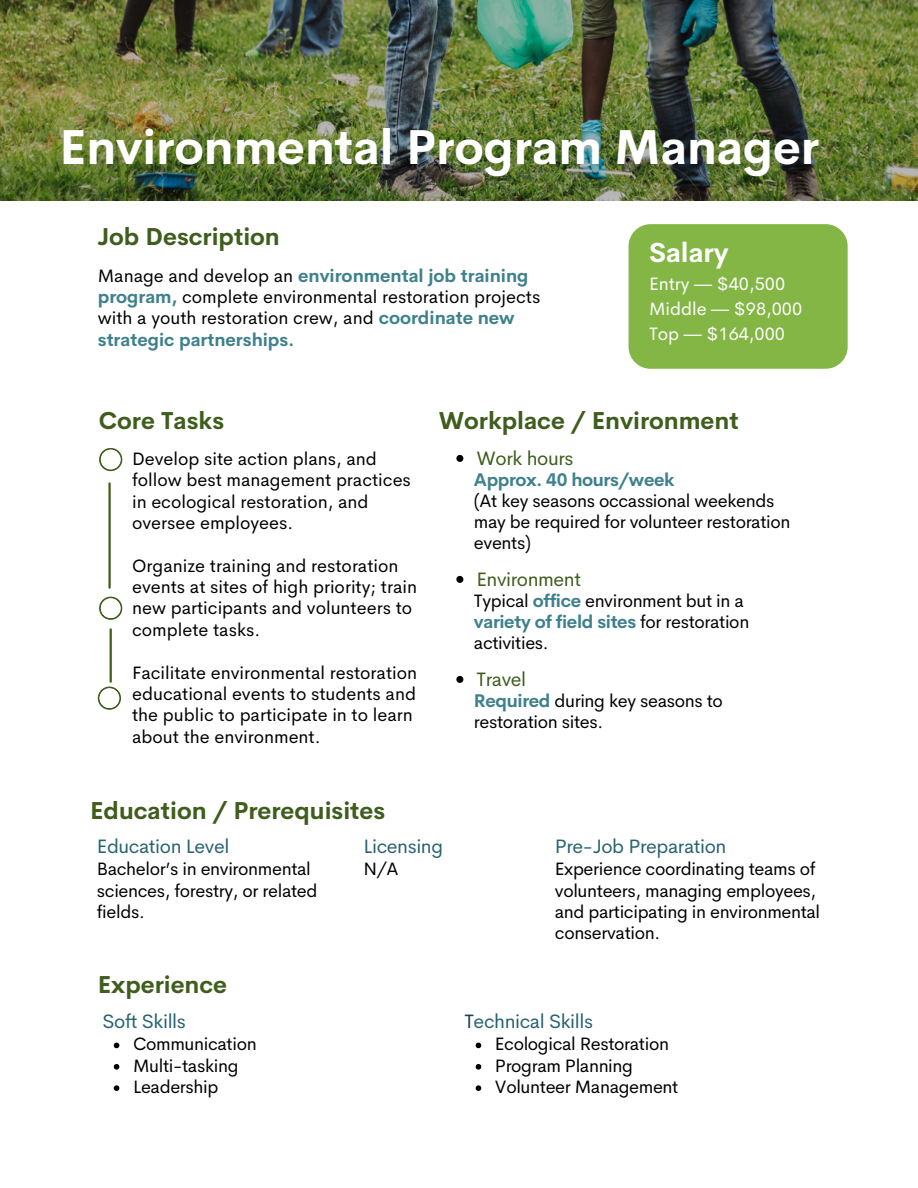
<style>
.page{position:relative;width:918px;height:1188px;background:#fff}
.page>*{position:absolute;margin:0;border:0;box-sizing:border-box;transform-origin:0 0}
.t1{font:700 48px "Cerebri Sans";color:#fff}
.t2{font:700 27px "Cerebri Sans";color:#fff}
.t3{font:700 24px "Cerebri Sans";color:#3f5d1d}
.t4{font:19.5px "Cerebri Sans";letter-spacing:-.02em;color:#286371}
.t5{font:19.5px "Cerebri Sans";letter-spacing:-.02em;color:#3f5d1d}
.t6{font:18px/21.3px "Cerebri Sans";color:#000}
.t7{font:18px/21px "Cerebri Sans";letter-spacing:-.02em;color:#000}
.t8{font:18px "Cerebri Sans";color:#fff}
.t9{font:700 18px "Cerebri Sans";letter-spacing:-.02em;color:#3e818d}
.s1{font-weight:700;color:#3e818d}
.s2{color:#22424d}
</style>
<div class="page">
<img style="left:0;top:0;width:918px;height:201px">
<div style="left:629px;top:224px;width:219px;height:145px;background:#84b646;border-radius:22px"></div>
<svg style="left:99px;top:448px;width:23px;height:23px"></svg>
<div style="left:101px;top:450px;width:20px;height:19px;background:#fff;border-radius:50%"></div>
<svg style="left:99px;top:597px;width:23px;height:23px"></svg>
<div style="left:101px;top:598px;width:20px;height:20px;background:#fff;border-radius:50%"></div>
<hr style="left:110px;top:629px;width:2px;height:53px;background:#3f5d1d">
<hr style="left:108px;top:483px;width:3px;height:105px;background:#3f5d1d">
<svg style="left:98px;top:687px;width:23px;height:23px"></svg>
<div style="left:100px;top:688px;width:19px;height:20px;background:#fff;border-radius:50%"></div>
<svg style="left:456px;top:455px;width:7px;height:7px"></svg>
<svg style="left:456px;top:576px;width:7px;height:7px"></svg>
<svg style="left:456px;top:676px;width:7px;height:7px"></svg>
<svg style="left:114px;top:1043px;width:5px;height:5px"></svg>
<svg style="left:114px;top:1064px;width:5px;height:6px"></svg>
<svg style="left:114px;top:1085px;width:5px;height:6px"></svg>
<svg style="left:476px;top:1043px;width:5px;height:5px"></svg>
<svg style="left:476px;top:1064px;width:5px;height:6px"></svg>
<svg style="left:476px;top:1085px;width:5px;height:6px"></svg>
<p class="t1" style="left:60px;top:116px;width:761px">Environmental Program Manager</p>
<h1 class="t3" style="left:97px;top:221px;width:184px">Job Description</h1>
<h2 class="t6" style="left:98px;top:265px;width:444px">Manage and develop an <span class="s1">environmental job training program,</span> complete environmental restoration projects with a youth restoration crew, and <span class="s1">coordinate new strategic partnerships.</span></h2>
<p class="t2" style="left:649px;top:235px;width:81px">Salary</p>
<p class="t8" style="left:649px;top:272px;width:138px">Entry — $40,500</p>
<p class="t8" style="left:649px;top:297px;width:155px">Middle — $98,000</p>
<p class="t8" style="left:649px;top:322px;width:137px">Top — $164,000</p>
<p class="t3" style="left:99px;top:405px;width:127px">Core Tasks</p>
<p class="t3" style="left:439px;top:405px;width:302px">Workplace / Environment</p>
<p class="t6" style="left:132px;top:448px;width:280px">Develop site action plans, and follow best management practices in ecological restoration, and oversee employees.</p>
<p class="t6" style="left:132px;top:555px;width:286px">Organize training and restoration events at sites of high priority; train new participants and volunteers to complete tasks.</p>
<p class="t6" style="left:132px;top:662px;width:287px">Facilitate environmental restoration educational events to students and the public to participate in to learn about the environment.</p>
<p class="t3" style="left:90px;top:795px;width:297px">Education / Prerequisites</p>
<p class="t4" style="left:97px;top:833px;width:134px">Education Level</p>
<h2 class="t7" style="left:97px;top:858px;width:222px">Bachelor’s in environmental sciences, forestry, or related fields.</h2>
<p class="t3" style="left:98px;top:969px;width:131px">Experience</p>
<p class="t4" style="left:103px;top:1008px;width:85px">Soft Skills</p>
<p class="t7" style="left:133px;top:1034px;width:125px">Communication</p>
<h2 class="t7" style="left:133px;top:1055px;width:107px">Multi-tasking</h2>
<p class="t7" style="left:133px;top:1076px;width:87px">Leadership</p>
<p class="t4" style="left:363px;top:833px;width:81px">Licensing</p>
<p class="t7" style="left:363px;top:858px;width:37px">N/A</p>
<p class="t5" style="left:477px;top:445px;width:99px">Work hours</p>
<h2 class="t9" style="left:474px;top:468px;width:202px">Approx. 40 hours/week</h2>
<h2 class="t7" style="left:474px;top:490px;width:318px">(At key seasons occassional weekends may be required for volunteer restoration events)</h2>
<p class="t5" style="left:477px;top:566px;width:106px">Environment</p>
<p class="t7" style="left:474px;top:590px;width:277px">Typical <span class="s1">office</span> environment but in a <span class="s1">variety of field sites</span> for restoration activities.</p>
<p class="t5" style="left:477px;top:666px;width:51px">Travel</p>
<p class="t7" style="left:474px;top:690px;width:250px"><span class="s1">Required</span> during key seasons to restoration sites.</p>
<p class="t4" style="left:555px;top:833px;width:173px">Pre-Job Preparation</p>
<p class="t7" style="left:555px;top:858px;width:267px">Experience coordinating teams of volunteers, managing employees, and participating in environmental conservation.</p>
<p class="t4" style="left:464px;top:1008px;width:130px"><span class="s2">T</span>echnical Skills</p>
<p class="t7" style="left:495px;top:1034px;width:176px">Ecological Restoration</p>
<p class="t7" style="left:495px;top:1055px;width:140px">Program Planning</p>
<p class="t7" style="left:495px;top:1076px;width:185px">Volunteer Management</p>
</div>
